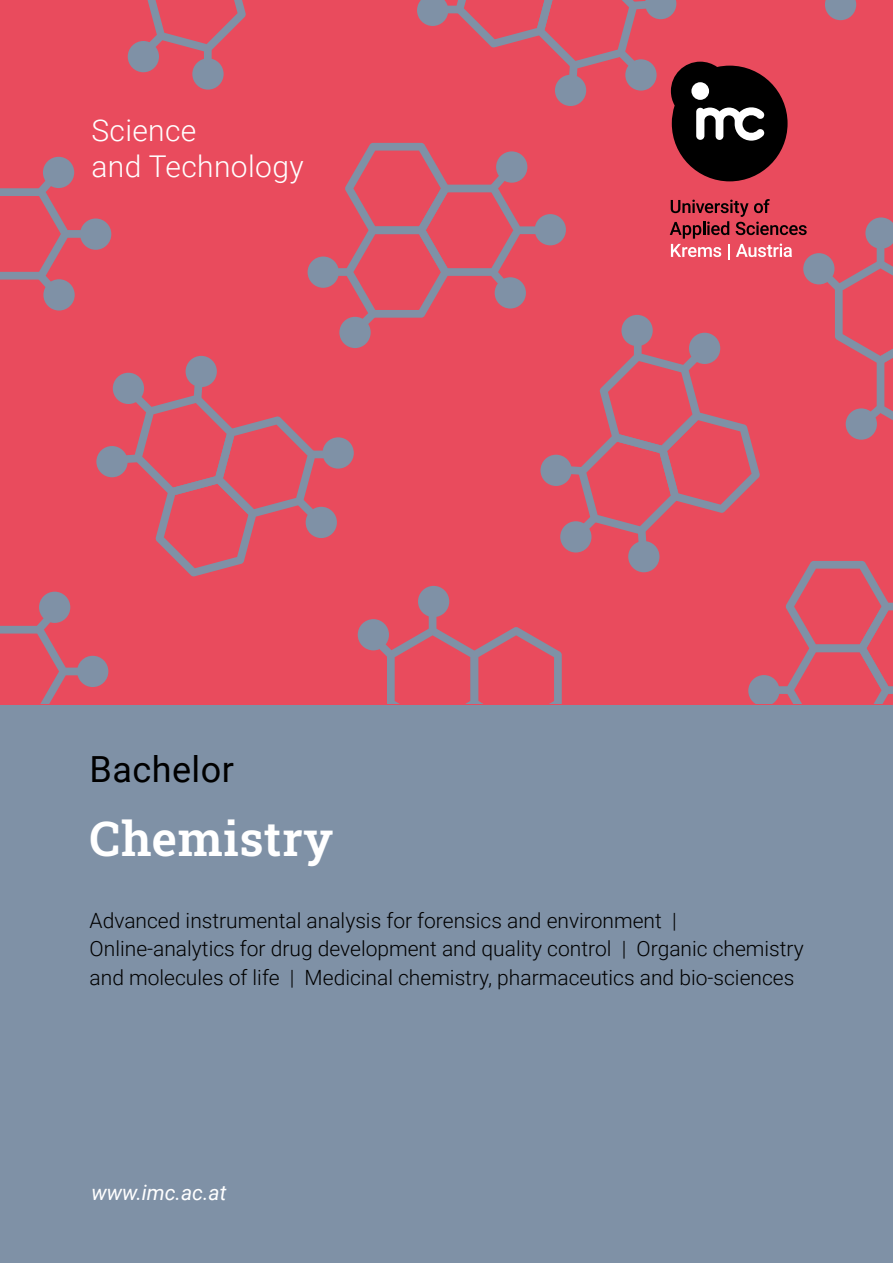
<style>
.page{position:relative;width:893px;height:1263px;background:#fff}
.page>*{position:absolute;margin:0;border:0;box-sizing:border-box;transform-origin:0 0}
.t1{font:48px "Roboto Slab";letter-spacing:.01em;color:#fff}
.t2{font:36px "Roboto";letter-spacing:.01em;color:#000}
.t3{font:300 30px/36px "Roboto";letter-spacing:.01em;color:#fff}
.t4{font:300 21px/28.5px "Roboto";color:#000}
.t5{font:italic 21px "Roboto";color:#fff}
</style>
<div class="page">
<div style="left:0;top:0;width:893px;height:742px;background:#e94b5d"></div>
<div style="left:877px;top:243px;width:7px;height:25px;background:#7f91a6;border-radius:4px"></div>
<svg style="left:826px;top:260px;width:67px;height:177px"></svg>
<svg style="left:865px;top:217px;width:28px;height:32px"></svg>
<div style="left:803px;top:253px;width:31px;height:31px;background:#7f91a6;border-radius:50%"></div>
<div style="left:846px;top:408px;width:31px;height:32px;background:#7f91a6;border-radius:50%"></div>
<svg style="left:786px;top:561px;width:107px;height:143px"></svg>
<div style="left:769px;top:686px;width:24px;height:8px;background:#7f91a6;border-radius:4px"></div>
<svg style="left:748px;top:675px;width:31px;height:29px"></svg>
<svg style="left:566px;top:353px;width:194px;height:194px"></svg>
<div style="left:634px;top:341px;width:8px;height:20px;background:#7f91a6;border-radius:4px"></div>
<div style="left:689px;top:333px;width:31px;height:31px;background:#7f91a6;border-radius:50%"></div>
<div style="left:540px;top:455px;width:32px;height:31px;background:#7f91a6;border-radius:50%"></div>
<div style="left:560px;top:521px;width:31px;height:31px;background:#7f91a6;border-radius:50%"></div>
<div style="left:628px;top:541px;width:31px;height:31px;background:#7f91a6;border-radius:50%"></div>
<div style="left:621px;top:315px;width:32px;height:31px;background:#7f91a6;border-radius:50%"></div>
<div style="left:328px;top:268px;width:25px;height:8px;background:#7f91a6;border-radius:4px"></div>
<div style="left:339px;top:317px;width:32px;height:31px;background:#7f91a6;border-radius:50%"></div>
<div style="left:308px;top:256px;width:31px;height:32px;background:#7f91a6;border-radius:50%"></div>
<div style="left:429px;top:610px;width:7px;height:25px;background:#7f91a6;border-radius:4px"></div>
<svg style="left:378px;top:627px;width:184px;height:77px"></svg>
<div style="left:418px;top:586px;width:31px;height:31px;background:#7f91a6;border-radius:50%"></div>
<div style="left:358px;top:619px;width:31px;height:31px;background:#7f91a6;border-radius:50%"></div>
<div style="left:60px;top:668px;width:25px;height:7px;background:#7f91a6;border-radius:4px"></div>
<svg style="left:0;top:616px;width:68px;height:88px"></svg>
<div style="left:39px;top:592px;width:31px;height:31px;background:#7f91a6;border-radius:50%"></div>
<div style="left:77px;top:656px;width:31px;height:31px;background:#7f91a6;border-radius:50%"></div>
<svg style="left:825px;top:0;width:31px;height:20px"></svg>
<svg style="left:147px;top:0;width:99px;height:52px"></svg>
<div style="left:204px;top:45px;width:8px;height:19px;background:#7f91a6;border-radius:4px"></div>
<div style="left:192px;top:58px;width:32px;height:32px;background:#7f91a6;border-radius:50%"></div>
<div style="left:128px;top:41px;width:31px;height:31px;background:#7f91a6;border-radius:50%"></div>
<svg style="left:121px;top:382px;width:195px;height:194px"></svg>
<div style="left:308px;top:451px;width:19px;height:7px;background:#7f91a6;border-radius:4px"></div>
<div style="left:186px;top:356px;width:31px;height:31px;background:#7f91a6;border-radius:50%"></div>
<div style="left:113px;top:373px;width:31px;height:31px;background:#7f91a6;border-radius:50%"></div>
<div style="left:96px;top:446px;width:32px;height:31px;background:#7f91a6;border-radius:50%"></div>
<div style="left:306px;top:507px;width:31px;height:31px;background:#7f91a6;border-radius:50%"></div>
<div style="left:323px;top:437px;width:31px;height:32px;background:#7f91a6;border-radius:50%"></div>
<div style="left:62px;top:230px;width:24px;height:8px;background:#7f91a6;border-radius:4px"></div>
<svg style="left:0;top:179px;width:69px;height:108px"></svg>
<div style="left:43px;top:157px;width:31px;height:31px;background:#7f91a6;border-radius:50%"></div>
<div style="left:80px;top:218px;width:31px;height:32px;background:#7f91a6;border-radius:50%"></div>
<div style="left:43px;top:279px;width:32px;height:32px;background:#7f91a6;border-radius:50%"></div>
<div style="left:0;top:706px;width:893px;height:557px;background:#7f91a6"></div>
<svg style="left:345px;top:0;width:462px;height:326px"></svg>
<h3 class="t3" style="left:91px;top:111px;width:214px">Science<br>and Technology</h3>
<h2 class="t2" style="left:90px;top:744px;width:146px">Bachelor</h2>
<h1 class="t1" style="left:90px;top:806px;width:245px">Chemistry</h1>
<p class="t4" style="left:90px;top:905px;width:716px">Advanced instrumental analysis for forensics and environment |<br>Online-analytics for drug development and quality control | Organic chemistry and molecules of life | Medicinal chemistry, pharmaceutics and bio-sciences</p>
<p class="t5" style="left:91px;top:1177px;width:137px">www.imc.ac.at</p>
</div>
